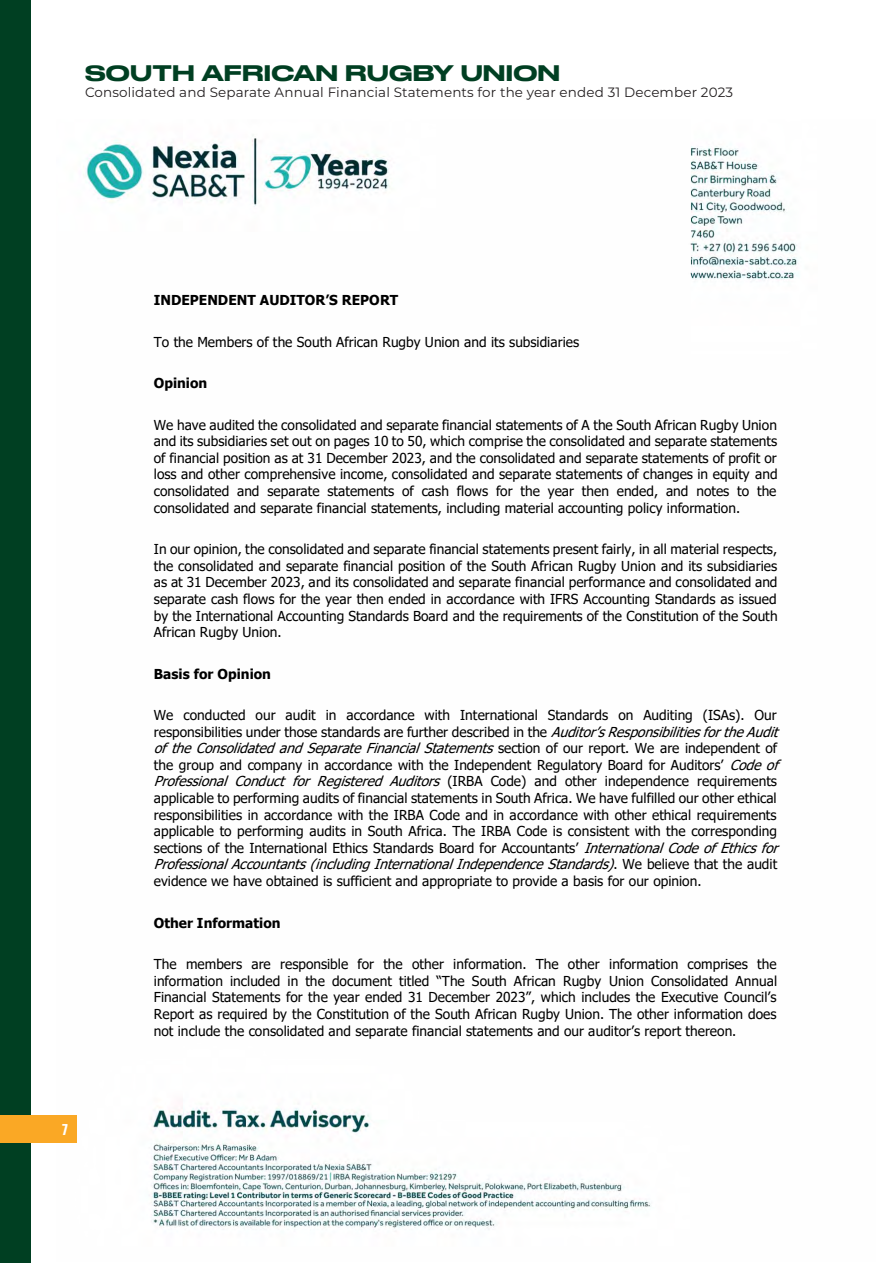
<style>
.page{position:relative;width:893px;height:1263px;background:#fff}
.page>*{position:absolute;margin:0;border:0;box-sizing:border-box;transform-origin:0 0}
.t1{font:500 21px "Druk Wide Web";letter-spacing:.01em;color:#003f22}
.t2{font:13.65px/16.6px "Tahoma";color:#000;text-align:justify}
.t3{font:700 13.65px "Tahoma";color:#000}
.t4{font:13.5px "Montserrat";letter-spacing:.01em;color:#231f20}
.t5{font:700 13.5px "Oswald";color:#fff}
.s1{font-style:italic}
</style>
<div class="page">
<img style="left:85px;top:135px;width:713px;height:1095px">
<div style="left:0;top:0;width:31px;height:1263px;background:#003f22"></div>
<div style="left:0;top:1115px;width:77px;height:28px;background:#faa825"></div>
<p class="t1" style="left:85px;top:56px;width:477px">SOUTH AFRICAN RUGBY UNION</p>
<p class="t4" style="left:85px;top:83px;width:650px">Consolidated and Separate Annual Financial Statements for the year ended 31 December 2023</p>
<p class="t5" style="left:62px;top:1123px;width:7px">7</p>
<p class="t3" style="left:154px;top:291px;width:246px">INDEPENDENT AUDITOR’S REPORT</p>
<p class="t2" style="left:154px;top:334px;width:427px">To the Members of the South African Rugby Union and its subsidiaries</p>
<p class="t3" style="left:154px;top:374px;width:55px">Opinion</p>
<p class="t2" style="left:154px;top:417px;width:625px">We have audited the consolidated and separate financial statements of A the South African Rugby Union and its subsidiaries set out on pages 10 to 50, which comprise the consolidated and separate statements of financial position as at 31 December 2023, and the consolidated and separate statements of profit or loss and other comprehensive income, consolidated and separate statements of changes in equity and consolidated and separate statements of cash flows for the year then ended, and notes to the consolidated and separate financial statements, including material accounting policy information.</p>
<p class="t2" style="left:154px;top:541px;width:625px">In our opinion, the consolidated and separate financial statements present fairly, in all material respects, the consolidated and separate financial position of the South African Rugby Union and its subsidiaries as at 31 December 2023, and its consolidated and separate financial performance and consolidated and separate cash flows for the year then ended in accordance with IFRS Accounting Standards as issued by the International Accounting Standards Board and the requirements of the Constitution of the South African Rugby Union.</p>
<p class="t3" style="left:154px;top:664px;width:119px">Basis for Opinion</p>
<p class="t2" style="left:154px;top:708px;width:632px;text-align:left">We conducted our audit in accordance with International Standards on Auditing (ISAs). Our responsibilities under those standards are further described in the <span class="s1">Auditor’sResponsibilitiesfortheAudit oftheConsolidatedandSeparateFinancialStatements</span>s e c t i o n o f o u r r e p o r t . W e a r e i n d e p e n d e n t o f the group and company in accordance with the Independent Regulatory Board for Auditors’ <span class="s1">Codeof Professional Conduct for Registered Auditors</span> (IRBA Code) and other independence requirements applicable to performing audits of financial statements in South Africa. We have fulfilled our other ethical responsibilities in accordance with the IRBA Code and in accordance with other ethical requirements applicable to performing audits in South Africa. The IRBA Code is consistent with the corresponding sections of the International Ethics Standards Board for Accountants’ <span class="s1">InternationalCodeofEthicsfor ProfessionalAccountants (includingInternationalIndependenceStandards)</span>. W e b e l i e v e t h a t t h e a u d i t evidence we have obtained is sufficient and appropriate to provide a basis for our opinion.</p>
<p class="t3" style="left:154px;top:913px;width:128px">Other Information</p>
<p class="t2" style="left:154px;top:956px;width:625px">The members are responsible for the other information. The other information comprises the information included in the document titled “The South African Rugby Union Consolidated Annual Financial Statements for the year ended 31 December 2023”, which includes the Executive Council’s Report as required by the Constitution of the South African Rugby Union. The other information does not include the consolidated and separate financial statements and our auditor’s report thereon.</p>
</div>
